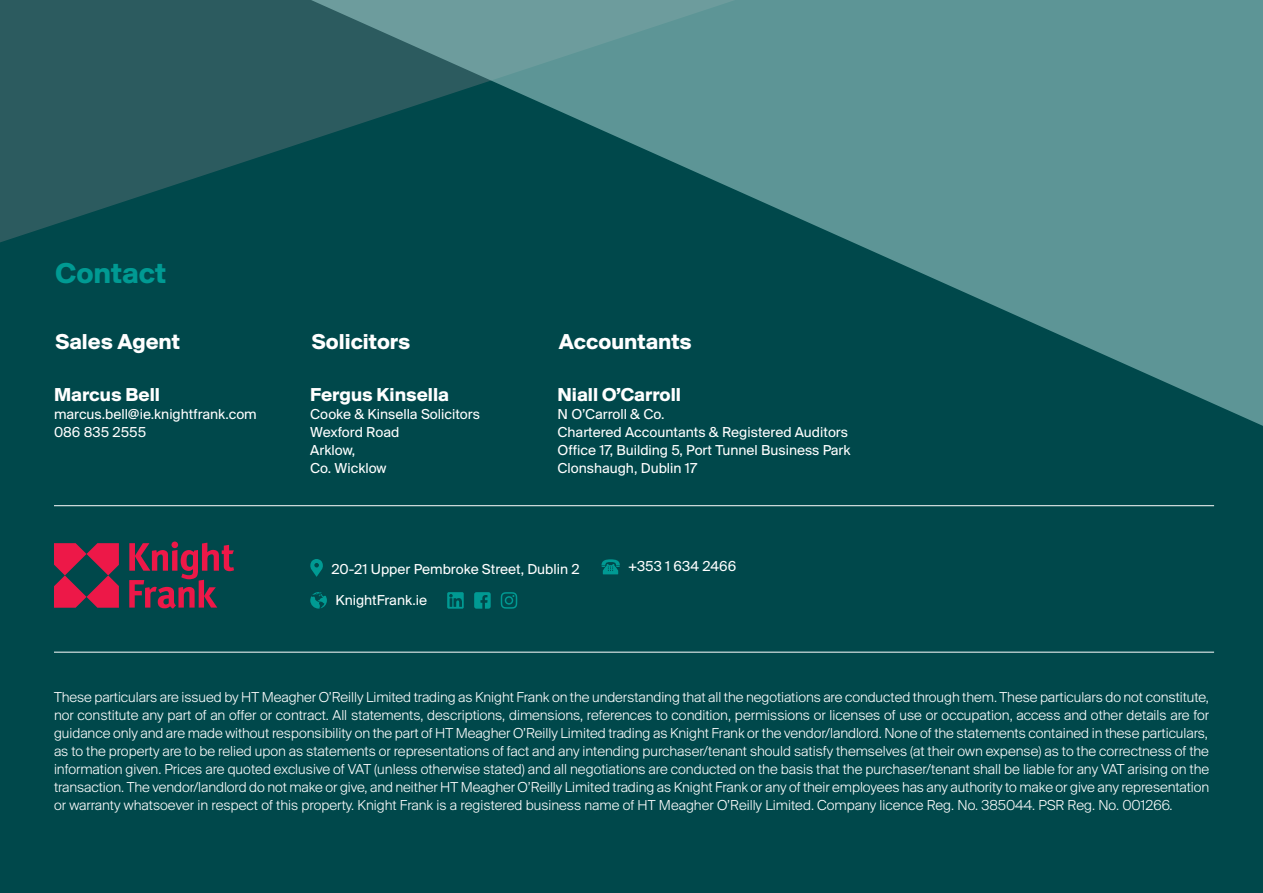
<style>
.page{position:relative;width:1263px;height:893px;background:#00484b}
.page>*{position:absolute;margin:0;border:0;box-sizing:border-box;transform-origin:0 0}
.t1{font:700 30px "Suisse BP Intl";color:#009a93}
.t2{font:700 22.5px "Suisse BP Intl";color:#fff}
.t3{font:700 19.5px "Suisse BP Intl";color:#fff}
.t4{font:300 15px/18px "Suisse BP Intl";color:#fff;text-align:justify}
.t5{font:15px/18px "Suisse BP Intl";color:#fff}
</style>
<div class="page">
<hr style="left:54px;top:652px;width:1160px;height:1px;background:#fff">
<hr style="left:54px;top:505px;width:1160px;height:1px;background:#fff">
<svg style="left:54px;top:543px;width:65px;height:65px"></svg>
<svg style="left:129px;top:543px;width:105px;height:66px"></svg>
<svg style="left:601px;top:559px;width:19px;height:15px"></svg>
<svg style="left:310px;top:559px;width:13px;height:18px"></svg>
<svg style="left:447px;top:592px;width:17px;height:17px"></svg>
<svg style="left:474px;top:592px;width:17px;height:17px"></svg>
<svg style="left:501px;top:592px;width:16px;height:17px"></svg>
<svg style="left:310px;top:592px;width:17px;height:17px"></svg>
<svg style="left:0;top:0;width:306px;height:243px;fill:#2c5b5f"></svg>
<svg style="left:306px;top:0;width:957px;height:426px"></svg>
<h1 class="t1" style="left:55px;top:256px;width:112px">Contact</h1>
<h2 class="t2" style="left:55px;top:328px;width:126px">Sales Agent</h2>
<h2 class="t2" style="left:312px;top:328px;width:100px">Solicitors</h2>
<h2 class="t2" style="left:559px;top:328px;width:134px">Accountants</h2>
<h3 class="t3" style="left:54px;top:383px;width:107px">Marcus Bell</h3>
<p class="t5" style="left:54px;top:405px;width:204px">marcus.bell@ie.knightfrank.com<br>086 835 2555</p>
<h3 class="t3" style="left:557px;top:383px;width:125px">Niall O’Carroll</h3>
<p class="t5" style="left:557px;top:405px;width:295px">N O’Carroll &amp; Co.<br>Chartered Accountants &amp; Registered Auditors Office 17, Building 5, Port Tunnel Business Park Clonshaugh, Dublin 17</p>
<h3 class="t3" style="left:310px;top:383px;width:140px">Fergus Kinsella</h3>
<p class="t5" style="left:310px;top:405px;width:171px">Cooke &amp; Kinsella Solicitors<br>Wexford Road<br>Arklow,<br>Co. Wicklow</p>
<p class="t5" style="left:331px;top:559px;width:250px">20-21 Upper Pembroke Street, Dublin 2</p>
<p class="t5" style="left:628px;top:557px;width:110px">+353 1 634 2466</p>
<p class="t5" style="left:335px;top:590px;width:93px">KnightFrank.ie</p>
<p class="t4" style="left:54px;top:687px;width:1157px">These particulars are issued by HT Meagher O’Reilly Limited trading as Knight Frank on the understanding that all the negotiations are conducted through them. These particulars do not constitute, nor constitute any part of an offer or contract. All statements, descriptions, dimensions, references to condition, permissions or licenses of use or occupation, access and other details are for guidance only and are made without responsibility on the part of HT Meagher O’Reilly Limited trading as Knight Frank or the vendor/landlord. None of the statements contained in these particulars, as to the property are to be relied upon as statements or representations of fact and any intending purchaser/tenant should satisfy themselves (at their own expense) as to the correctness of the information given. Prices are quoted exclusive of VAT (unless otherwise stated) and all negotiations are conducted on the basis that the purchaser/tenant shall be liable for any VAT arising on the transaction. The vendor/landlord do not make or give, and neither HT Meagher O’Reilly Limited trading as Knight Frank or any of their employees has any authority to make or give any representation or warranty whatsoever in respect of this property. Knight Frank is a registered business name of HT Meagher O’Reilly Limited. Company licence Reg. No. 385044. PSR Reg. No. 001266.</p>
</div>
